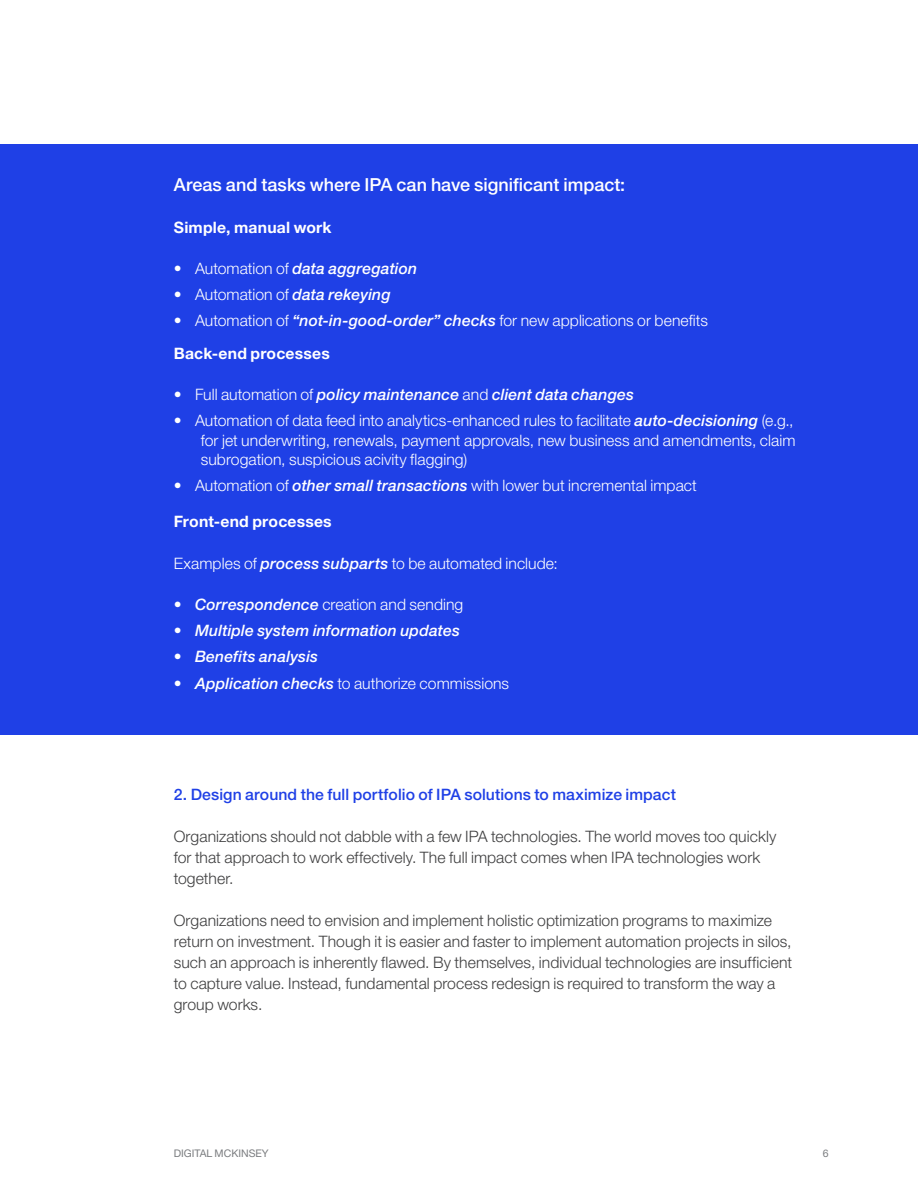
<style>
.page{position:relative;width:918px;height:1188px;background:#fff}
.page>*{position:absolute;margin:0;border:0;box-sizing:border-box;transform-origin:0 0}
.Heading_Electric_Blu{font:500 18px "Helvetica Neue LT Std";color:#fff}
.Body{font:300 15.75px/21px "Helvetica Neue LT Std";letter-spacing:.005em;color:#3e3e3f}
.Body-2{font:300 15.75px/19.5px "Helvetica Neue LT Std";letter-spacing:.005em;color:#fff}
.t1{font:italic 500 15.75px "Helvetica Neue LT Std";letter-spacing:.005em;color:#fff}
.Heading_Electric_Blu-2{font:500 15.75px "Helvetica Neue LT Std";letter-spacing:.005em;color:#1f40e6}
.Body-3{font:700 15.75px "Helvetica Neue LT Std";letter-spacing:.01em;color:#fff}
.Footnotes_7_10{font:10.5px "Helvetica Neue LT Std";color:#7a7c7f}
.s1{font-weight:300;font-style:normal}
.s2{font-weight:500;font-style:italic}
</style>
<div class="page">
<div style="left:0;top:144px;width:918px;height:590px;background:#1f40e6"></div>
<h3 class="Heading_Electric_Blu" style="left:174px;top:174px;width:453px">Areas and tasks where IPA can have significant impact:</h3>
<p class="Body-3" style="left:174px;top:218px;width:159px">Simple, manual work</p>
<p class="t1" style="left:174px;top:259px;width:245px"><span class="s1">• Automation of</span> data aggregation</p>
<p class="Body-2" style="left:174px;top:284px;width:218px">• Automation of <span class="s2">data rekeying</span></p>
<p class="Body-2" style="left:174px;top:311px;width:536px">• Automation of <span class="s2">“not-in-good-order” checks</span> for new applications or benefits</p>
<p class="Body-3" style="left:174px;top:344px;width:157px">Back-end processes</p>
<p class="t1" style="left:174px;top:385px;width:462px"><span class="s1">• Full automation of</span> policy maintenance <span class="s1">and</span> client data changes</p>
<p class="Body-2" style="left:201px;top:410px;width:596px;text-indent:-27px">• Automation of data feed into analytics-enhanced rules to facilitate <span class="s2">auto-decisioning</span> (e.g., for jet underwriting, renewals, payment approvals, new business and amendments, claim subrogation, suspicious acivity flagging)</p>
<p class="Body-2" style="left:174px;top:476px;width:524px">• Automation of <span class="s2">other small transactions</span> with lower but incremental impact</p>
<p class="Body-3" style="left:174px;top:512px;width:159px">Front-end processes</p>
<p class="Body-2" style="left:174px;top:554px;width:386px">Examples of <span class="s2">process subparts</span> to be automated include:</p>
<p class="Body-2" style="left:174px;top:594px;width:291px"><span class="s2">• Correspondence</span> creation and sending</p>
<p class="t1" style="left:174px;top:621px;width:288px">• Multiple system information updates</p>
<p class="t1" style="left:174px;top:647px;width:146px">• Benefits analysis</p>
<p class="Body-2" style="left:174px;top:673px;width:337px"><span class="s2">• Application checks</span> to authorize commissions</p>
<h3 class="Heading_Electric_Blu-2" style="left:174px;top:785px;width:504px">2. Design around the full portfolio of IPA solutions to maximize impact</h3>
<p class="Body" style="left:174px;top:826px;width:604px">Organizations should not dabble with a few IPA technologies. The world moves too quickly for that approach to work effectively. The full impact comes when IPA technologies work together.</p>
<p class="Body" style="left:174px;top:910px;width:620px">Organizations need to envision and implement holistic optimization programs to maximize return on investment. Though it is easier and faster to implement automation projects in silos, such an approach is inherently flawed. By themselves, individual technologies are insufficient to capture value. Instead, fundamental process redesign is required to transform the way a group works.</p>
<p class="Footnotes_7_10" style="left:174px;top:1147px;width:96px">DIGITAL MCKINSEY</p>
<p class="Footnotes_7_10" style="left:823px;top:1147px;width:7px">6</p>
</div>
